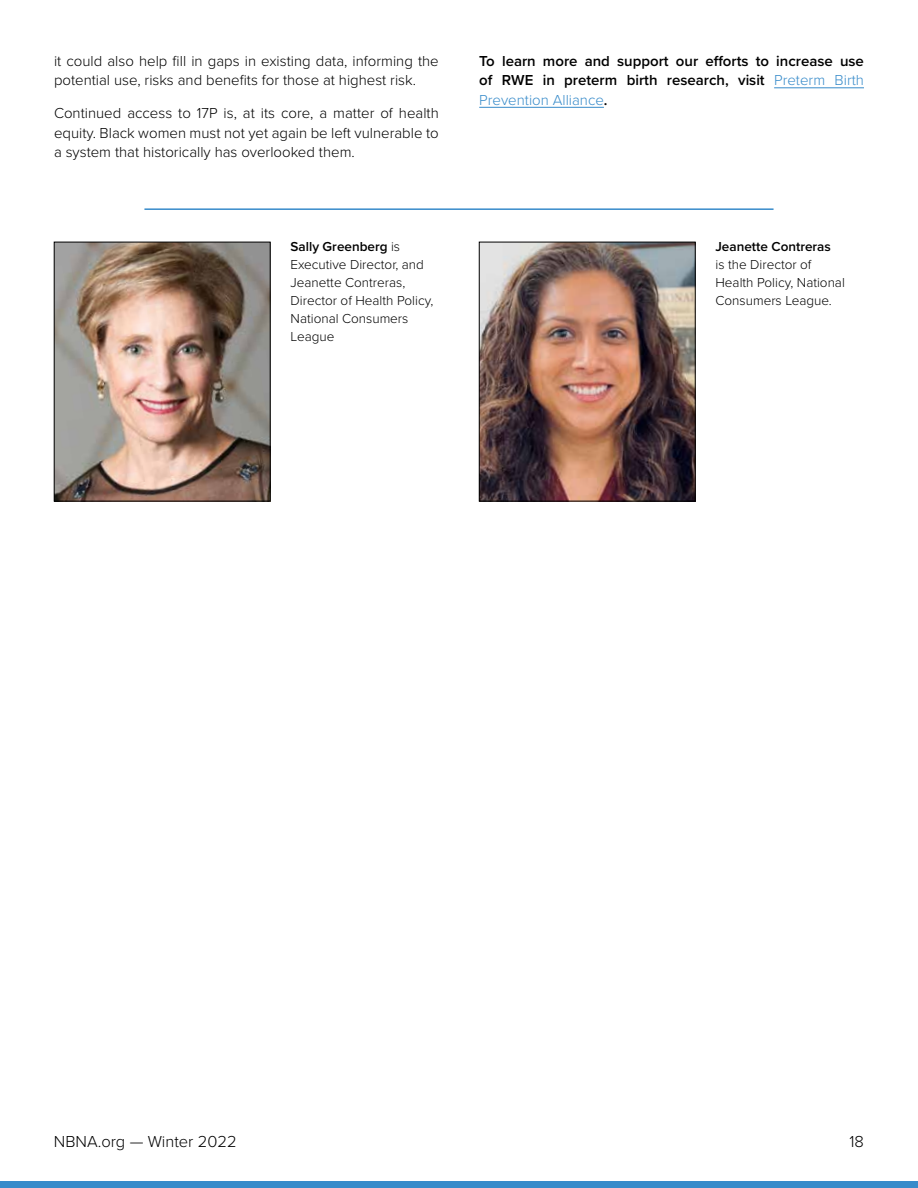
<style>
.page{position:relative;width:918px;height:1188px;background:#fff}
.page>*{position:absolute;margin:0;border:0;box-sizing:border-box;transform-origin:0 0}
.t1{font:300 16.5px "Proxima Nova";color:#000}
.t2{font:300 15px/19.5px "Proxima Nova";color:#000}
.t3{font:600 15px/19.5px "Proxima Nova";color:#000;text-align:justify}
.t4{font:300 13.5px/18px "Proxima Nova";color:#000}
.t5{font:600 13.5px "Proxima Nova";color:#000}
.s1{font-weight:600}
.s2{font-weight:300;color:#378bca}
</style>
<div class="page">
<div style="left:0;top:1181px;width:918px;height:7px;background:#378bca"></div>
<img style="left:481px;top:244px;width:212px;height:255px">
<div style="left:479px;top:242px;width:216px;height:259px;border:1px solid #000"></div>
<img style="left:56px;top:244px;width:212px;height:255px">
<div style="left:54px;top:242px;width:216px;height:259px;border:1px solid #000"></div>
<hr style="left:774px;top:88px;width:90px;height:1px;background:#378bca">
<hr style="left:479px;top:107px;width:125px;height:1px;background:#378bca">
<hr style="left:144px;top:208px;width:630px;height:2px;background:#378bca">
<p class="t2" style="left:54px;top:50px;width:386px">it could also help fill in gaps in existing data, informing the potential use, risks and benefits for those at highest risk.</p>
<p class="t2" style="left:54px;top:103px;width:386px;text-align:justify">Continued access to 17P is, at its core, a matter of health equity. Black women must not yet again be left vulnerable to a system that historically has overlooked them.</p>
<p class="t4" style="left:291px;top:237px;width:144px"><span class="s1">Sally Greenberg</span> is<br>Executive Director, and<br>Jeanette Contreras,<br>Director of Health Policy,<br>National Consumers<br>League</p>
<p class="t3" style="left:479px;top:51px;width:386px">To learn more and support our efforts to increase use of RWE in preterm birth research, visit <span class="s2">Preterm Birth Prevention Alliance</span>.</p>
<p class="t5" style="left:716px;top:237px;width:117px">Jeanette Contreras</p>
<p class="t4" style="left:716px;top:255px;width:131px">is the Director of<br>Health Policy, National<br>Consumers League.</p>
<p class="t1" style="left:54px;top:1129px;width:184px">NBNA.org — Winter 2022</p>
<p class="t1" style="left:849px;top:1129px;width:16px">18</p>
</div>
